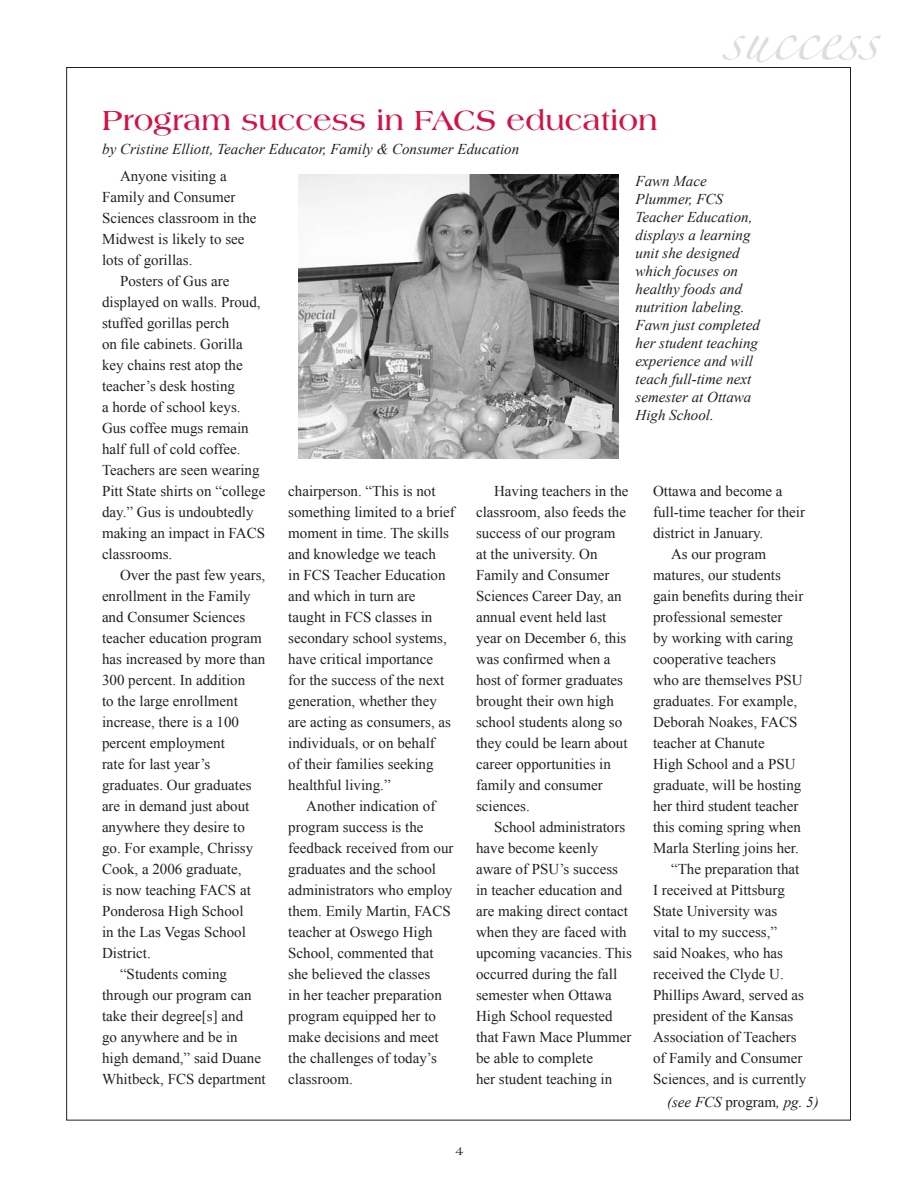
<style>
.page{position:relative;width:918px;height:1188px;background:#fff}
.page>*{position:absolute;margin:0;border:0;box-sizing:border-box;transform-origin:0 0}
.t1{font:43.5px "Zapfino";color:#dcddde}
.t2{font:700 30px "Amphion";color:#d41145}
.t3{font:15px/21px "Times New Roman";color:#231f20}
.t4{font:italic 15px/18px "Times New Roman";color:#231f20}
.s1{font-style:normal}
</style>
<div class="page">
<img style="left:298px;top:174px;width:320px;height:285px">
<h2 class="t2" style="left:102px;top:105px;width:557px">Program success in FACS education</h2>
<p class="t4" style="left:102px;top:140px;width:418px">by Cristine Elliott, Teacher Educator, Family &amp; Consumer Education</p>
<h1 class="t1" style="left:723px;top:18px;width:157px">success</h1>
<p class="t3" style="left:120px;top:166px;width:108px">Anyone visiting a</p>
<p class="t3" style="left:102px;top:187px;width:135px">Family and Consumer</p>
<p class="t3" style="left:102px;top:208px;width:156px">Sciences classroom in the</p>
<p class="t3" style="left:102px;top:229px;width:144px">Midwest is likely to see</p>
<p class="t3" style="left:102px;top:250px;width:92px">lots of gorillas.</p>
<p class="t3" style="left:120px;top:271px;width:111px">Posters of Gus are</p>
<p class="t3" style="left:102px;top:292px;width:160px">displayed on walls. Proud,</p>
<p class="t3" style="left:102px;top:313px;width:129px">stuffed gorillas perch</p>
<p class="t3" style="left:102px;top:334px;width:142px">on file cabinets. Gorilla</p>
<p class="t3" style="left:102px;top:355px;width:142px">key chains rest atop the</p>
<p class="t3" style="left:102px;top:376px;width:135px">teacher’s desk hosting</p>
<p class="t3" style="left:102px;top:397px;width:140px">a horde of school keys.</p>
<p class="t3" style="left:102px;top:418px;width:148px">Gus coffee mugs remain</p>
<p class="t3" style="left:102px;top:439px;width:140px">half full of cold coffee.</p>
<p class="t3" style="left:102px;top:460px;width:159px">Teachers are seen wearing</p>
<p class="t3" style="left:102px;top:481px;width:165px">Pitt State shirts on “college</p>
<p class="t3" style="left:102px;top:502px;width:153px">day.” Gus is undoubtedly</p>
<p class="t3" style="left:102px;top:523px;width:165px">making an impact in FACS</p>
<p class="t3" style="left:102px;top:544px;width:72px">classrooms.</p>
<p class="t3" style="left:120px;top:565px;width:147px">Over the past few years,</p>
<p class="t3" style="left:102px;top:586px;width:150px">enrollment in the Family</p>
<p class="t3" style="left:102px;top:607px;width:145px">and Consumer Sciences</p>
<p class="t3" style="left:102px;top:628px;width:161px">teacher education program</p>
<p class="t3" style="left:102px;top:649px;width:165px">has increased by more than</p>
<p class="t3" style="left:102px;top:670px;width:145px">300 percent. In addition</p>
<p class="t3" style="left:102px;top:691px;width:137px">to the large enrollment</p>
<p class="t3" style="left:102px;top:712px;width:139px">increase, there is a 100</p>
<p class="t3" style="left:102px;top:733px;width:124px">percent employment</p>
<p class="t3" style="left:102px;top:754px;width:110px">rate for last year’s</p>
<p class="t3" style="left:102px;top:775px;width:151px">graduates. Our graduates</p>
<p class="t3" style="left:102px;top:796px;width:149px">are in demand just about</p>
<p class="t3" style="left:102px;top:817px;width:144px">anywhere they desire to</p>
<p class="t3" style="left:102px;top:838px;width:153px">go. For example, Chrissy</p>
<p class="t3" style="left:102px;top:859px;width:141px">Cook, a 2006 graduate,</p>
<p class="t3" style="left:102px;top:880px;width:150px">is now teaching FACS at</p>
<p class="t3" style="left:102px;top:901px;width:143px">Ponderosa High School</p>
<p class="t3" style="left:102px;top:922px;width:145px">in the Las Vegas School</p>
<p class="t3" style="left:102px;top:943px;width:50px">District.</p>
<p class="t3" style="left:120px;top:964px;width:109px">“Students coming</p>
<p class="t3" style="left:102px;top:985px;width:151px">through our program can</p>
<p class="t3" style="left:102px;top:1006px;width:143px">take their degree[s] and</p>
<p class="t3" style="left:102px;top:1027px;width:137px">go anywhere and be in</p>
<p class="t3" style="left:102px;top:1048px;width:161px">high demand,” said Duane</p>
<p class="t3" style="left:102px;top:1069px;width:165px">Whitbeck, FCS department</p>
<p class="t4" style="left:636px;top:172px;width:126px">Fawn Mace<br>Plummer, FCS<br>Teacher Education, displays a learning unit she designed which focuses on healthy foods and nutrition labeling.<br>Fawn just completed her student teaching experience and will teach full-time next semester at Ottawa<br>High School.</p>
<p class="t3" style="left:288px;top:480px;width:168px">chairperson. “This is not something limited to a brief moment in time. The skills and knowledge we teach<br>in FCS Teacher Education and which in turn are taught in FCS classes in secondary school systems, have critical importance<br>for the success of the next generation, whether they are acting as consumers, as individuals, or on behalf<br>of their families seeking healthful living.”</p>
<p class="t3" style="left:288px;top:795px;width:167px;text-indent:18px">Another indication of program success is the feedback received from our graduates and the school administrators who employ them. Emily Martin, FACS teacher at Oswego High<br>School, commented that she believed the classes<br>in her teacher preparation program equipped her to make decisions and meet the challenges of today’s classroom.</p>
<p class="t3" style="left:476px;top:481px;width:154px;text-indent:18px">Having teachers in the classroom, also feeds the success of our program at the university. On<br>Family and Consumer<br>Sciences Career Day, an annual event held last year on December 6, this was confirmed when a host of former graduates brought their own high school students along so they could be learn about career opportunities in family and consumer sciences.</p>
<p class="t3" style="left:476px;top:817px;width:157px;text-indent:18px">School administrators have become keenly aware of PSU’s success in teacher education and are making direct contact when they are faced with upcoming vacancies. This occurred during the fall semester when Ottawa<br>High School requested that Fawn Mace Plummer be able to complete<br>her student teaching in</p>
<p class="t3" style="left:653px;top:481px;width:131px">Ottawa and become a</p>
<p class="t3" style="left:653px;top:502px;width:154px">full-time teacher for their</p>
<p class="t3" style="left:653px;top:523px;width:112px">district in January.</p>
<p class="t3" style="left:671px;top:544px;width:96px">As our program</p>
<p class="t3" style="left:653px;top:565px;width:129px">matures, our students</p>
<p class="t3" style="left:653px;top:586px;width:152px">gain benefits during their</p>
<p class="t3" style="left:653px;top:607px;width:131px">professional semester</p>
<p class="t3" style="left:653px;top:628px;width:142px">by working with caring</p>
<p class="t3" style="left:653px;top:649px;width:124px">cooperative teachers</p>
<p class="t3" style="left:653px;top:670px;width:151px">who are themselves PSU</p>
<p class="t3" style="left:653px;top:691px;width:146px">graduates. For example,</p>
<p class="t3" style="left:653px;top:712px;width:146px">Deborah Noakes, FACS</p>
<p class="t3" style="left:653px;top:733px;width:113px">teacher at Chanute</p>
<p class="t3" style="left:653px;top:754px;width:144px">High School and a PSU</p>
<p class="t3" style="left:653px;top:775px;width:150px">graduate, will be hosting</p>
<p class="t3" style="left:653px;top:796px;width:147px">her third student teacher</p>
<p class="t3" style="left:653px;top:817px;width:149px">this coming spring when</p>
<p class="t3" style="left:653px;top:838px;width:147px">Marla Sterling joins her.</p>
<p class="t3" style="left:671px;top:859px;width:130px">“The preparation that</p>
<p class="t3" style="left:653px;top:880px;width:133px">I received at Pittsburg</p>
<p class="t3" style="left:653px;top:901px;width:126px">State University was</p>
<p class="t3" style="left:653px;top:922px;width:126px">vital to my success,”</p>
<p class="t3" style="left:653px;top:943px;width:131px">said Noakes, who has</p>
<p class="t3" style="left:653px;top:964px;width:132px">received the Clyde U.</p>
<p class="t3" style="left:653px;top:985px;width:153px">Phillips Award, served as</p>
<p class="t3" style="left:653px;top:1006px;width:142px">president of the Kansas</p>
<p class="t3" style="left:653px;top:1027px;width:145px">Association of Teachers</p>
<p class="t3" style="left:653px;top:1048px;width:151px">of Family and Consumer</p>
<p class="t3" style="left:653px;top:1069px;width:155px">Sciences, and is currently</p>
<p class="t4" style="left:667px;top:1092px;width:153px">(see FCS <span class="s1">program</span>, pg. 5)</p>
</div>
